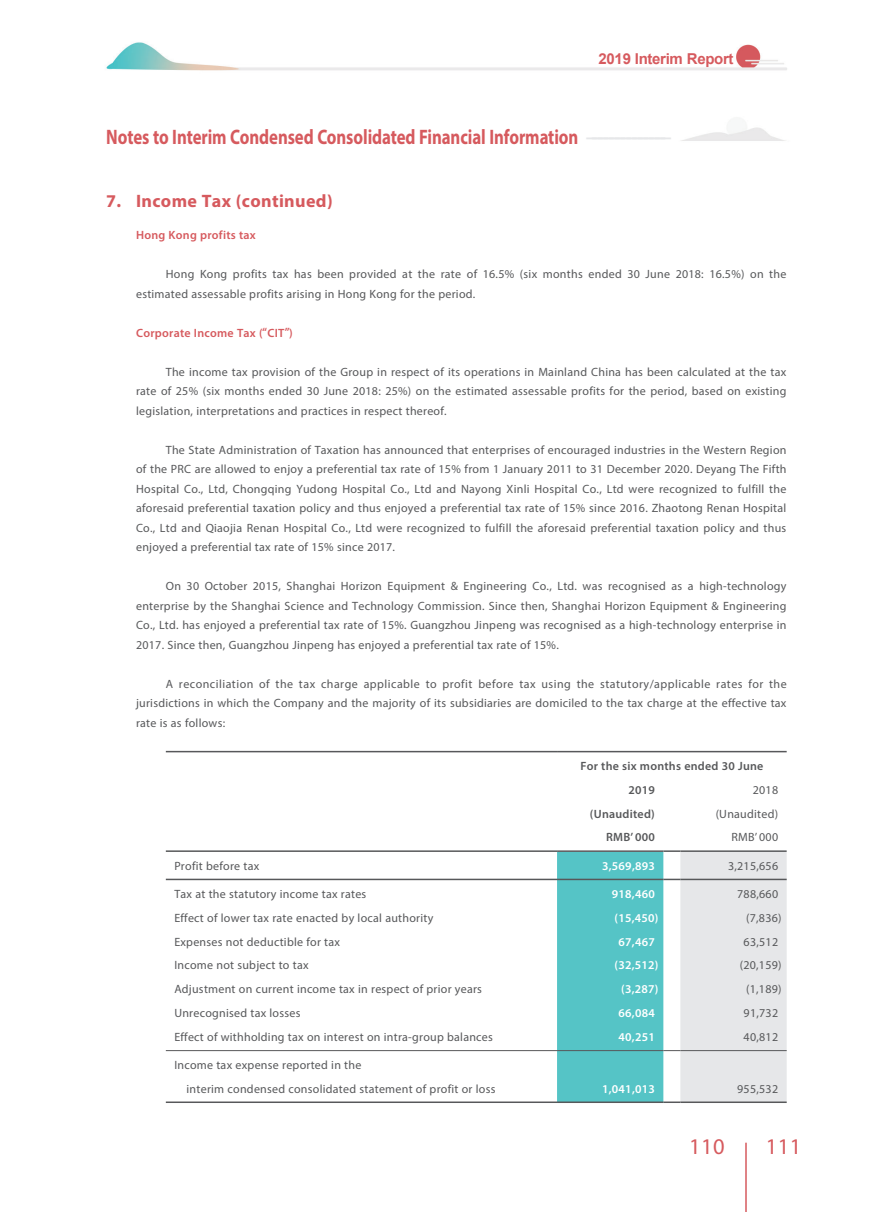
<style>
.page{position:relative;width:893px;height:1212px;background:#fff}
.page>*{position:absolute;margin:0;border:0;box-sizing:border-box;transform-origin:0 0}
.t1{font:22.5px "Myriad Pro";letter-spacing:.02em;color:#d65a5e}
.t2{font:700 21px "Myriad Pro";letter-spacing:-.005em;color:#d65a5e;scale:.8 1}
.t3{font:700 18px "Myriad Pro";letter-spacing:.02em;color:#d65a5e}
.t4{font:700 15px "Arial";letter-spacing:-.02em;color:#d65a5e}
.t5{font:12px/19.5px "Myriad Pro";letter-spacing:.02em;color:#57585a;text-align:justify}
.t6{font:600 12px "Myriad Pro";letter-spacing:.02em;color:#fff}
.t7{font:600 12px/23.7px "Myriad Pro";letter-spacing:.02em;color:#57585a}
.t8{font:600 12px "Myriad Pro";letter-spacing:.02em;color:#d65a5e}
.s1{font-weight:600;color:#e6e7e9}
</style>
<div class="page">
<img style="left:106px;top:42px;width:681px;height:1101px">
<hr style="left:745px;top:1143px;width:2px;height:69px;background:#d65a5e">
<hr style="left:166px;top:751px;width:391px;height:1px;background:#57585a">
<hr style="left:557px;top:751px;width:230px;height:1px;background:#57585a">
<hr style="left:166px;top:850px;width:391px;height:2px;background:#57585a">
<hr style="left:166px;top:879px;width:391px;height:1px;background:#57585a">
<hr style="left:166px;top:1050px;width:391px;height:1px;background:#57585a">
<hr style="left:166px;top:1101px;width:391px;height:2px;background:#57585a">
<svg style="left:557px;top:850px;width:230px;height:253px;background:#a3d6d8"></svg>
<hr style="left:680px;top:1101px;width:107px;height:2px;background:#57585a">
<p class="t4" style="left:599px;top:49px;width:136px">2019 Interim Report</p>
<h2 class="t2" style="left:106px;top:124px;width:709px">Notes to Interim Condensed Consolidated Financial Information <span class="s1">--------------</span></h2>
<h3 class="t3" style="left:106px;top:189px;width:228px">7. Income Tax (continued)</h3>
<p class="t8" style="left:136px;top:227px;width:121px">Hong Kong profits tax</p>
<p class="t5" style="left:136px;top:264px;width:652px;text-indent:30px">Hong Kong profits tax has been provided at the rate of 16.5% (six months ended 30 June 2018: 16.5%) on the estimated assessable profits arising in Hong Kong for the period.</p>
<p class="t8" style="left:136px;top:325px;width:158px">Corporate Income Tax (“CIT”)</p>
<p class="t5" style="left:136px;top:362px;width:652px;text-indent:30px">The income tax provision of the Group in respect of its operations in Mainland China has been calculated at the tax rate of 25% (six months ended 30 June 2018: 25%) on the estimated assessable profits for the period, based on existing legislation, interpretations and practices in respect thereof.</p>
<p class="t5" style="left:136px;top:440px;width:652px;text-indent:30px">The State Administration of Taxation has announced that enterprises of encouraged industries in the Western Region of the PRC are allowed to enjoy a preferential tax rate of 15% from 1 January 2011 to 31 December 2020. Deyang The Fifth Hospital Co., Ltd, Chongqing Yudong Hospital Co., Ltd and Nayong Xinli Hospital Co., Ltd were recognized to fulfill the aforesaid preferential taxation policy and thus enjoyed a preferential tax rate of 15% since 2016. Zhaotong Renan Hospital Co., Ltd and Qiaojia Renan Hospital Co., Ltd were recognized to fulfill the aforesaid preferential taxation policy and thus enjoyed a preferential tax rate of 15% since 2017.</p>
<p class="t5" style="left:136px;top:576px;width:652px;text-indent:30px">On 30 October 2015, Shanghai Horizon Equipment &amp; Engineering Co., Ltd. was recognised as a high-technology enterprise by the Shanghai Science and Technology Commission. Since then, Shanghai Horizon Equipment &amp; Engineering Co., Ltd. has enjoyed a preferential tax rate of 15%. Guangzhou Jinpeng was recognised as a high-technology enterprise in 2017. Since then, Guangzhou Jinpeng has enjoyed a preferential tax rate of 15%.</p>
<p class="t5" style="left:136px;top:674px;width:652px;text-indent:30px">A reconciliation of the tax charge applicable to profit before tax using the statutory/applicable rates for the jurisdictions in which the Company and the majority of its subsidiaries are domiciled to the tax charge at the effective tax rate is as follows:</p>
<p class="t7" style="left:628px;top:754px;width:137px;text-indent:-48px">For the six months ended 30 June<br>2019</p>
<p class="t5" style="left:753px;top:780px;width:27px">2018</p>
<p class="t7" style="left:590px;top:801px;width:66px">(Unaudited)</p>
<p class="t5" style="left:716px;top:804px;width:64px">(Unaudited)</p>
<p class="t7" style="left:606px;top:825px;width:50px">RMB’ 000</p>
<p class="t5" style="left:732px;top:827px;width:48px">RMB’ 000</p>
<p class="t5" style="left:174px;top:856px;width:86px">Profit before tax</p>
<p class="t6" style="left:602px;top:858px;width:54px">3,569,893</p>
<p class="t5" style="left:728px;top:856px;width:52px">3,215,656</p>
<p class="t5" style="left:174px;top:884px;width:193px">Tax at the statutory income tax rates</p>
<p class="t6" style="left:612px;top:886px;width:44px">918,460</p>
<p class="t5" style="left:737px;top:884px;width:42px">788,660</p>
<p class="t5" style="left:174px;top:908px;width:260px">Effect of lower tax rate enacted by local authority</p>
<p class="t6" style="left:614px;top:910px;width:45px">(15,450)</p>
<p class="t5" style="left:746px;top:908px;width:37px">(7,836)</p>
<p class="t5" style="left:174px;top:931px;width:167px">Expenses not deductible for tax</p>
<p class="t6" style="left:619px;top:934px;width:38px">67,467</p>
<p class="t5" style="left:744px;top:931px;width:36px">63,512</p>
<p class="t5" style="left:174px;top:955px;width:136px">Income not subject to tax</p>
<p class="t6" style="left:614px;top:957px;width:45px">(32,512)</p>
<p class="t5" style="left:740px;top:955px;width:43px">(20,159)</p>
<p class="t5" style="left:174px;top:979px;width:309px">Adjustment on current income tax in respect of prior years</p>
<p class="t6" style="left:621px;top:981px;width:39px">(3,287)</p>
<p class="t5" style="left:746px;top:979px;width:37px">(1,189)</p>
<p class="t5" style="left:174px;top:1003px;width:128px">Unrecognised tax losses</p>
<p class="t6" style="left:619px;top:1005px;width:38px">66,084</p>
<p class="t5" style="left:744px;top:1003px;width:36px">91,732</p>
<p class="t5" style="left:174px;top:1026px;width:320px">Effect of withholding tax on interest on intra-group balances</p>
<p class="t6" style="left:619px;top:1029px;width:38px">40,251</p>
<p class="t5" style="left:744px;top:1026px;width:36px">40,812</p>
<p class="t5" style="left:187px;top:1053px;width:310px;line-height:23.7px;text-indent:-12px">Income tax expense reported in the<br>interim condensed consolidated statement of profit or loss</p>
<p class="t6" style="left:602px;top:1081px;width:54px">1,041,013</p>
<p class="t5" style="left:737px;top:1078px;width:42px">955,532</p>
<h1 class="t1" style="left:689px;top:1133px;width:37px">110</h1>
<h1 class="t1" style="left:766px;top:1133px;width:37px">111</h1>
</div>
